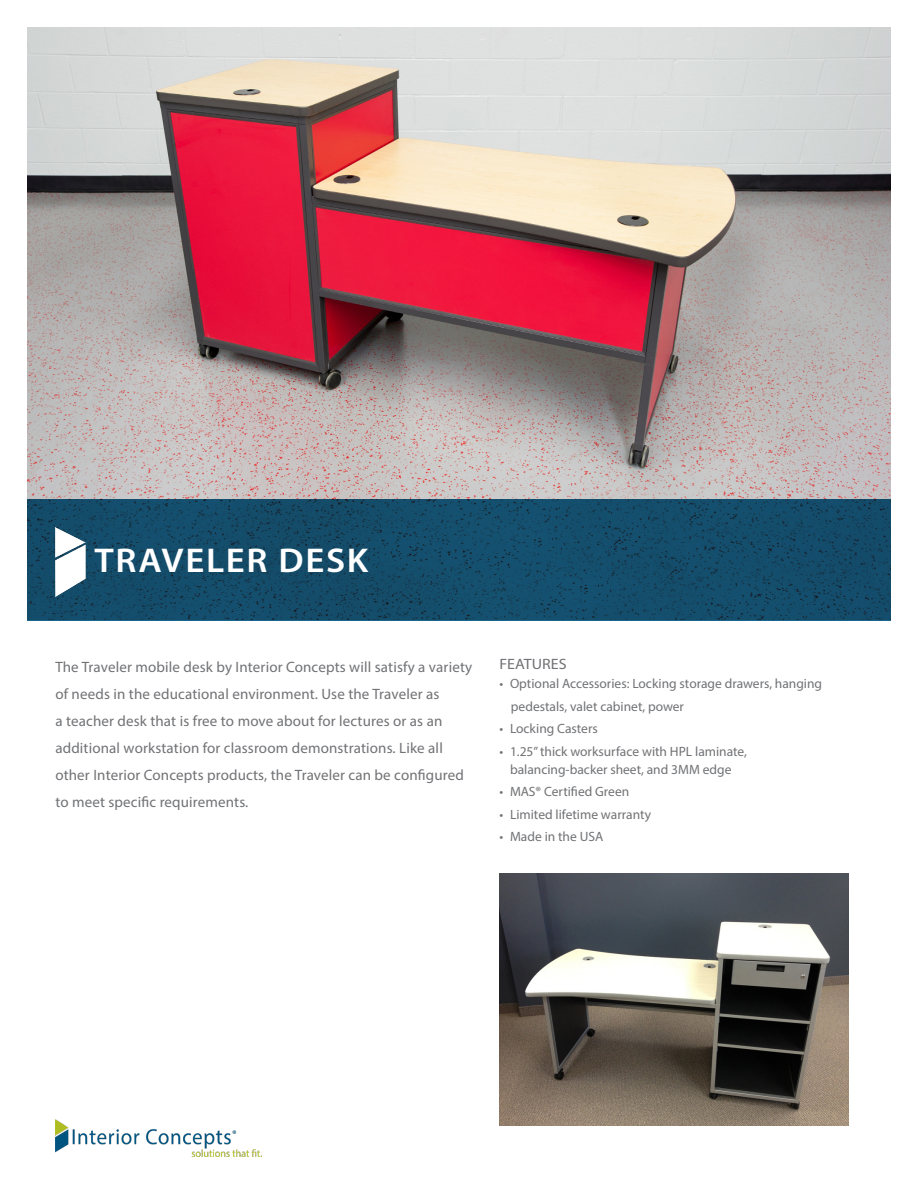
<style>
.page{position:relative;width:918px;height:1188px;background:#fff}
.page>*{position:absolute;margin:0;border:0;box-sizing:border-box;transform-origin:0 0}
.t1{font:600 34.5px "Myriad Pro";letter-spacing:.045em;color:#fff;scale:1.07 1}
.t2{font:15px/27px "Myriad Pro";letter-spacing:.01em;color:#717275}
.t3{font:15px "Myriad Pro";letter-spacing:.01em;color:#717275;scale:1.07 1}
.t4{font:13.5px/18px "Myriad Pro";color:#717275;text-align:center}
</style>
<div class="page">
<img style="left:27px;top:27px;width:864px;height:472px">
<svg style="left:27px;top:499px;width:864px;height:122px;background:#144b69"></svg>
<img style="left:55px;top:1119px;width:207px;height:38px">
<img style="left:45px;top:528px;width:53px;height:68px">
<img style="left:500px;top:874px;width:349px;height:252px">
<p class="t1" style="left:94px;top:539px;width:257px">TRAVELER DESK</p>
<p class="t2" style="left:55px;top:654px;width:419px">The Traveler mobile desk by Interior Concepts will satisfy a variety of needs in the educational environment. Use the Traveler as<br>a teacher desk that is free to move about for lectures or as an additional workstation for classroom demonstrations. Like all other Interior Concepts products, the Traveler can be configured to meet specific requirements.</p>
<p class="t3" style="left:500px;top:655px;width:64px">FEATURES</p>
<p class="t4" style="left:500px;top:675px;width:324px">• Optional Accessories: Locking storage drawers, hanging</p>
<p class="t4" style="left:511px;top:697px;width:175px">pedestals, valet cabinet, power</p>
<p class="t4" style="left:500px;top:720px;width:100px">• Locking Casters</p>
<p class="t4" style="left:500px;top:742px;width:249px">• 1.25” thick worksurface with HPL laminate, balancing-backer sheet, and 3MM edge</p>
<p class="t4" style="left:500px;top:783px;width:131px">• MAS® Certified Green</p>
<p class="t4" style="left:500px;top:805px;width:153px">• Limited lifetime warranty</p>
<p class="t4" style="left:500px;top:828px;width:105px">• Made in the USA</p>
</div>
